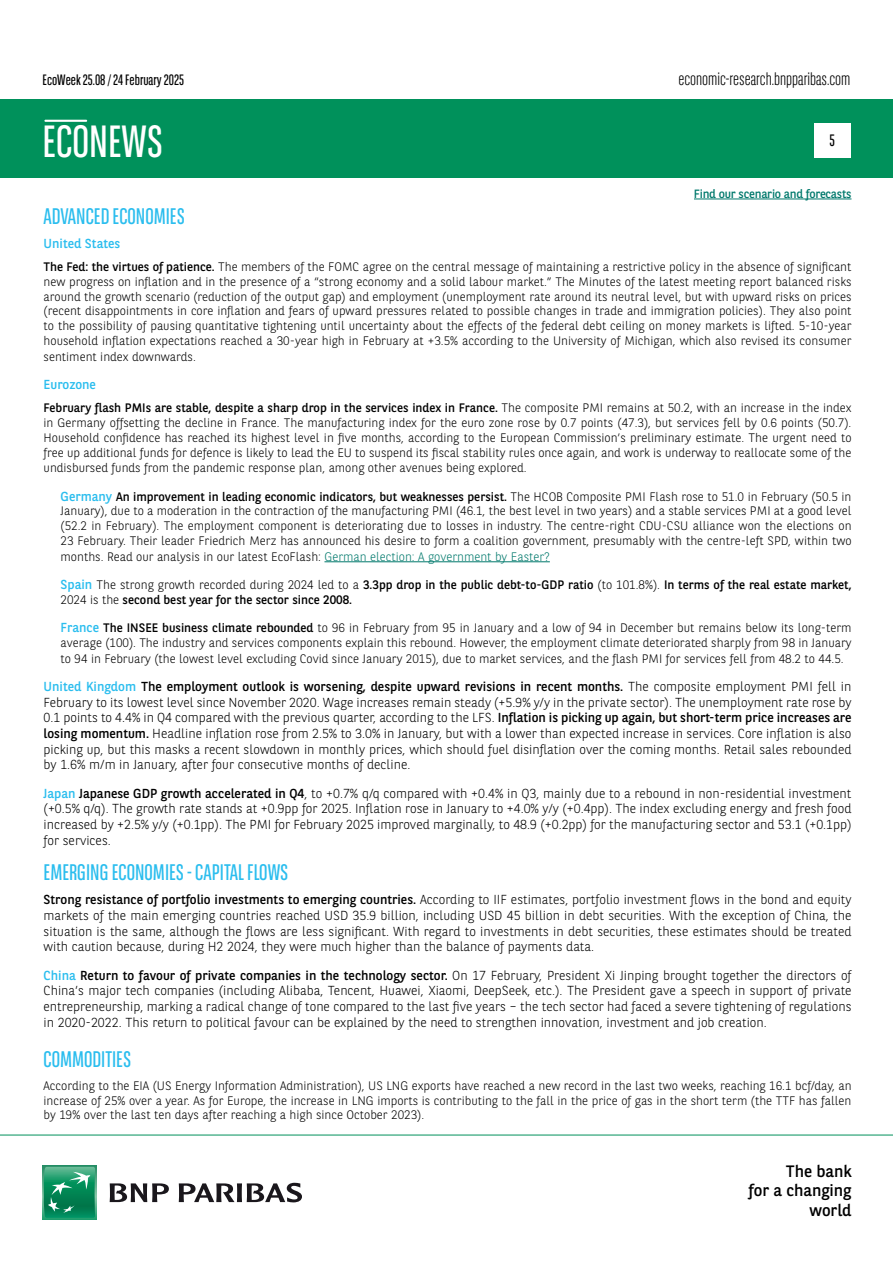
<style>
.page{position:relative;width:893px;height:1263px;background:#fff}
.page>*{position:absolute;margin:0;border:0;box-sizing:border-box;transform-origin:0 0}
.t1{font:45px "BNPP Sans Condensed";color:#fff}
.t2{font:22.5px "BNPP Sans Condensed";color:#2abdee}
.t3{font:300 18px "BNPP Sans Condensed";color:#000}
.t4{font:16.5px/19.8px "BNPP Sans";color:#000;text-align:right}
.t5{font:16.5px "BNPP Sans Condensed";color:#000}
.t6{font:15px "BNPP Sans Condensed";color:#000}
.t7{font:300 13.05px/15.6px "BNPP Sans";color:#000;text-align:justify}
.t8{font:13.05px "BNPP Sans";color:#2abdee}
.t9{font:300 12.3px/15px "BNPP Sans";color:#000;text-align:justify}
.t10{font:12.3px/14.7px "BNPP Sans";color:#000}
.t11{font:12px "BNPP Sans";letter-spacing:-.02em;color:#00796c}
.s1{font-weight:400}
.s2{font-weight:400;font-size:13.05px;color:#2abdee}
.s3{color:#00796c}
.s4{font-size:13.05px;color:#2abdee}
.s5{font-weight:300}
.s6{font-weight:400;color:#2abdee}
</style>
<div class="page">
<div style="left:1px;top:99px;width:892px;height:78px;background:#00915b"></div>
<svg style="left:43px;top:1166px;width:53px;height:53px"></svg>
<svg style="left:44px;top:1167px;width:51px;height:51px;background:#26996e"></svg>
<svg style="left:110px;top:1183px;width:59px;height:19px"></svg>
<svg style="left:179px;top:1183px;width:123px;height:19px"></svg>
<hr style="left:0;top:1135px;width:893px;height:1px;background:#00915b">
<div style="left:814px;top:123px;width:36px;height:34px;background:#fff"></div>
<hr style="left:324px;top:561px;width:226px;height:1px;background:#00796c">
<hr style="left:44px;top:120px;width:43px;height:2px;background:#fff">
<hr style="left:694px;top:199px;width:157px;height:1px;background:#00796c">
<p class="t6" style="left:43px;top:70px;width:143px">EcoWeek 25.08 / 24 February 2025</p>
<h3 class="t3" style="left:678px;top:67px;width:174px">economic-research.bnpparibas.com</h3>
<h1 class="t1" style="left:43px;top:113px;width:122px">ECONEWS</h1>
<h3 class="t5" style="left:829px;top:130px;width:7px">5</h3>
<p class="t11" style="left:694px;top:185px;width:159px">Find our scenario and forecasts</p>
<h2 class="t2" style="left:44px;top:202px;width:143px">ADVANCED ECONOMIES</h2>
<p class="t8" style="left:44px;top:234px;width:78px">United States</p>
<p class="t9" style="left:44px;top:259px;width:809px"><span class="s1">The Fed: the virtues of patience.</span> The members of the FOMC agree on the central message of maintaining a restrictive policy in the absence of significant new progress on inflation and in the presence of a “strong economy and a solid labour market.” The Minutes of the latest meeting report balanced risks around the growth scenario (reduction of the output gap) and employment (unemployment rate around its neutral level, but with upward risks on prices (recent disappointments in core inflation and fears of upward pressures related to possible changes in trade and immigration policies). They also point to the possibility of pausing quantitative tightening until uncertainty about the effects of the federal debt ceiling on money markets is lifted. 5-10-year household inflation expectations reached a 30-year high in February at +3.5% according to the University of Michigan, which also revised its consumer sentiment index downwards.</p>
<p class="t8" style="left:44px;top:375px;width:54px">Eurozone</p>
<p class="t9" style="left:44px;top:400px;width:809px"><span class="s1">February flash PMIs are stable, despite a sharp drop in the services index in France.</span> The composite PMI remains at 50.2, with an increase in the index in Germany offsetting the decline in France. The manufacturing index for the euro zone rose by 0.7 points (47.3), but services fell by 0.6 points (50.7).<br>Household confidence has reached its highest level in five months, according to the European Commission’s preliminary estimate. The urgent need to free up additional funds for defence is likely to lead the EU to suspend its fiscal stability rules once again, and work is underway to reallocate some of the undisbursed funds from the pandemic response plan, among other avenues being explored.</p>
<p class="t9" style="left:61px;top:488px;width:792px"><span class="s2">Germany</span> <span class="s1">An improvement in leading economic indicators, but weaknesses persist.</span> The HCOB Composite PMI Flash rose to 51.0 in February (50.5 in January), due to a moderation in the contraction of the manufacturing PMI (46.1, the best level in two years) and a stable services PMI at a good level (52.2 in February). The employment component is deteriorating due to losses in industry. The centre-right CDU-CSU alliance won the elections on 23 February. Their leader Friedrich Merz has announced his desire to form a coalition government, presumably with the centre-left SPD, within two months. Read our analysis in our latest EcoFlash: <span class="s3">German election: A government by Easter?</span></p>
<p class="t10" style="left:61px;top:577px;width:792px"><span class="s4">Spain</span> <span class="s5">The strong growth recorded during 2024 led to a</span> 3.3pp drop in the public debt-to-GDP ratio <span class="s5">(to 101.8%).</span> In terms of the real estate market,<br><span class="s5">2024 is the</span> second best year for the sector since 2008.</p>
<p class="t9" style="left:61px;top:620px;width:792px"><span class="s2">France</span> <span class="s1">The INSEE business climate rebounded</span> to 96 in February from 95 in January and a low of 94 in December but remains below its long-term average (100). The industry and services components explain this rebound. However, the employment climate deteriorated sharply from 98 in January to 94 in February (the lowest level excluding Covid since January 2015), due to market services, and the flash PMI for services fell from 48.2 to 44.5.</p>
<p class="t7" style="left:44px;top:678px;width:809px"><span class="s6">United Kingdom</span> <span class="s1">The employment outlook is worsening, despite upward revisions in recent months.</span> The composite employment PMI fell in February to its lowest level since November 2020. Wage increases remain steady (+5.9% y/y in the private sector). The unemployment rate rose by 0.1 points to 4.4% in Q4 compared with the previous quarter, according to the LFS. <span class="s1">Inflation is picking up again, but short-term price increases are losing momentum.</span> Headline inflation rose from 2.5% to 3.0% in January, but with a lower than expected increase in services. Core inflation is also picking up, but this masks a recent slowdown in monthly prices, which should fuel disinflation over the coming months. Retail sales rebounded by 1.6% m/m in January, after four consecutive months of decline.</p>
<p class="t7" style="left:44px;top:785px;width:809px"><span class="s6">Japan</span> <span class="s1">Japanese GDP growth accelerated in Q4</span>, to +0.7% q/q compared with +0.4% in Q3, mainly due to a rebound in non-residential investment (+0.5% q/q). The growth rate stands at +0.9pp for 2025. Inflation rose in January to +4.0% y/y (+0.4pp). The index excluding energy and fresh food increased by +2.5% y/y (+0.1pp). The PMI for February 2025 improved marginally, to 48.9 (+0.2pp) for the manufacturing sector and 53.1 (+0.1pp) for services.</p>
<h2 class="t2" style="left:44px;top:858px;width:246px">EMERGING ECONOMIES - CAPITAL FLOWS</h2>
<p class="t7" style="left:44px;top:891px;width:809px"><span class="s1">Strong resistance of portfolio investments to emerging countries.</span> According to IIF estimates, portfolio investment flows in the bond and equity markets of the main emerging countries reached USD 35.9 billion, including USD 45 billion in debt securities. With the exception of China, the situation is the same, although the flows are less significant. With regard to investments in debt securities, these estimates should be treated with caution because, during H2 2024, they were much higher than the balance of payments data.</p>
<p class="t7" style="left:44px;top:967px;width:809px"><span class="s6">China</span> <span class="s1">Return to favour of private companies in the technology sector.</span> On 17 February, President Xi Jinping brought together the directors of China’s major tech companies (including Alibaba, Tencent, Huawei, Xiaomi, DeepSeek, etc.). The President gave a speech in support of private entrepreneurship, marking a radical change of tone compared to the last five years – the tech sector had faced a severe tightening of regulations in 2020-2022. This return to political favour can be explained by the need to strengthen innovation, investment and job creation.</p>
<h2 class="t2" style="left:44px;top:1045px;width:89px">COMMODITIES</h2>
<p class="t9" style="left:44px;top:1077px;width:809px">According to the EIA (US Energy Information Administration), US LNG exports have reached a new record in the last two weeks, reaching 16.1 bcf/day, an increase of 25% over a year. As for Europe, the increase in LNG imports is contributing to the fall in the price of gas in the short term (the TTF has fallen by 19% over the last ten days after reaching a high since October 2023).</p>
<h3 class="t4" style="left:748px;top:1160px;width:104px">The bank<br>for a changing world</h3>
</div>
